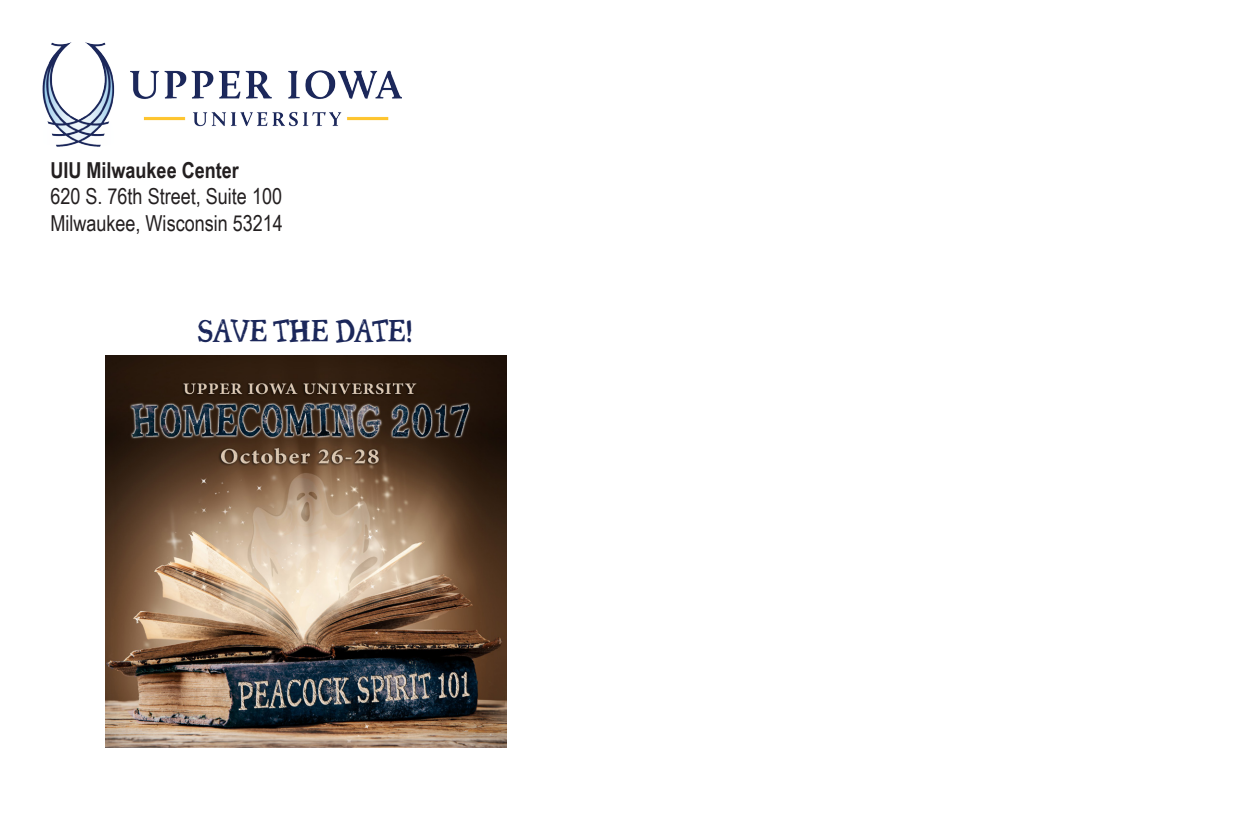
<style>
.page{position:relative;width:1260px;height:828px;background:#fff}
.page>*{position:absolute;margin:0;border:0;box-sizing:border-box;transform-origin:0 0}
.t1{font:24px "Seriffic Grunge";color:#1b275a}
.t2{font:22px "Arial Narrow";color:#231f20}
.t3{font:700 22px "Arial Narrow";color:#231f20}
</style>
<div class="page">
<img style="left:42px;top:43px;width:359px;height:104px">
<img style="left:106px;top:356px;width:400px;height:392px">
<p class="t3" style="left:50px;top:154px;width:190px">UIU Milwaukee Center</p>
<p class="t2" style="left:50px;top:181px;width:233px">620 S. 76th Street, Suite 100</p>
<p class="t2" style="left:50px;top:207px;width:234px">Milwaukee, Wisconsin 53214</p>
<p class="t1" style="left:198px;top:316px;width:218px">SAVE THE DATE!</p>
</div>
